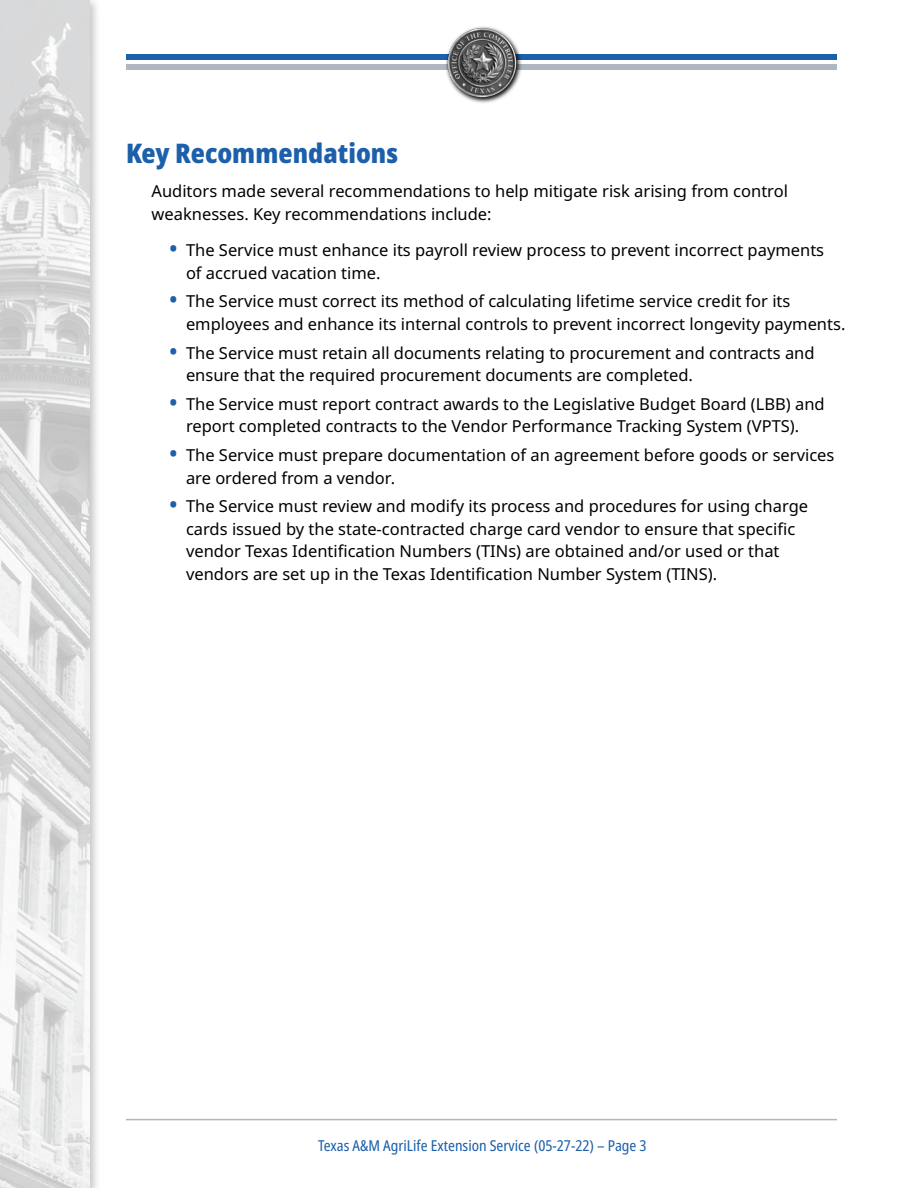
<style>
.page{position:relative;width:918px;height:1188px;background:#fff}
.page>*{position:absolute;margin:0;border:0;box-sizing:border-box;transform-origin:0 0}
.t1{font:900 condensed 27px "Noto Sans";color:#1c5fab}
.t2{font:16.5px/22.5px "Noto Sans";color:#000}
.t3{font:condensed 15px "Noto Sans";color:#1c5fab}
.s1{font-weight:700;font-size:21px;color:#1c5fab}
</style>
<div class="page">
<hr style="left:126px;top:1119px;width:711px;height:1px;background:#b0b7c1">
<div style="left:126px;top:54px;width:711px;height:5px;background:#1c5fab"></div>
<div style="left:126px;top:64px;width:711px;height:6px;background:#b0b7c1"></div>
<div style="left:0;top:0;width:101px;height:1188px;background:#000;opacity:.75"></div>
<img style="left:0;top:0;width:90px;height:1188px">
<svg style="left:472px;top:26px;width:50px;height:77px"></svg>
<img style="left:445px;top:27px;width:73px;height:74px">
<h1 class="t1" style="left:126px;top:133px;width:274px">Key Recommendations</h1>
<p class="t2" style="left:152px;top:180px;width:638px">Auditors made several recommendations to help mitigate risk arising from control weaknesses. Key recommendations include:</p>
<p class="t2" style="left:186px;top:239px;width:640px;text-indent:-16px"><span class="s1">•</span> The Service must enhance its payroll review process to prevent incorrect payments of accrued vacation time.</p>
<p class="t2" style="left:186px;top:291px;width:661px;text-indent:-16px"><span class="s1">•</span> The Service must correct its method of calculating lifetime service credit for its employees and enhance its internal controls to prevent incorrect longevity payments.</p>
<p class="t2" style="left:186px;top:342px;width:630px;text-indent:-16px"><span class="s1">•</span> The Service must retain all documents relating to procurement and contracts and ensure that the required procurement documents are completed.</p>
<p class="t2" style="left:170px;top:393px;width:657px;text-align:center"><span class="s1">•</span> The Service must report contract awards to the Legislative Budget Board (LBB) and report completed contracts to the Vendor Performance Tracking System (VPTS).</p>
<p class="t2" style="left:186px;top:444px;width:650px;text-indent:-16px"><span class="s1">•</span> The Service must prepare documentation of an agreement before goods or services are ordered from a vendor.</p>
<p class="t2" style="left:186px;top:496px;width:624px;text-indent:-16px"><span class="s1">•</span> The Service must review and modify its process and procedures for using charge cards issued by the state-contracted charge card vendor to ensure that specific vendor Texas Identification Numbers (TINs) are obtained and/or used or that vendors are set up in the Texas Identification Number System (TINS).</p>
<p class="t3" style="left:318px;top:1135px;width:330px">Texas A&amp;M AgriLife Extension Service (05-27-22) – Page 3</p>
</div>
